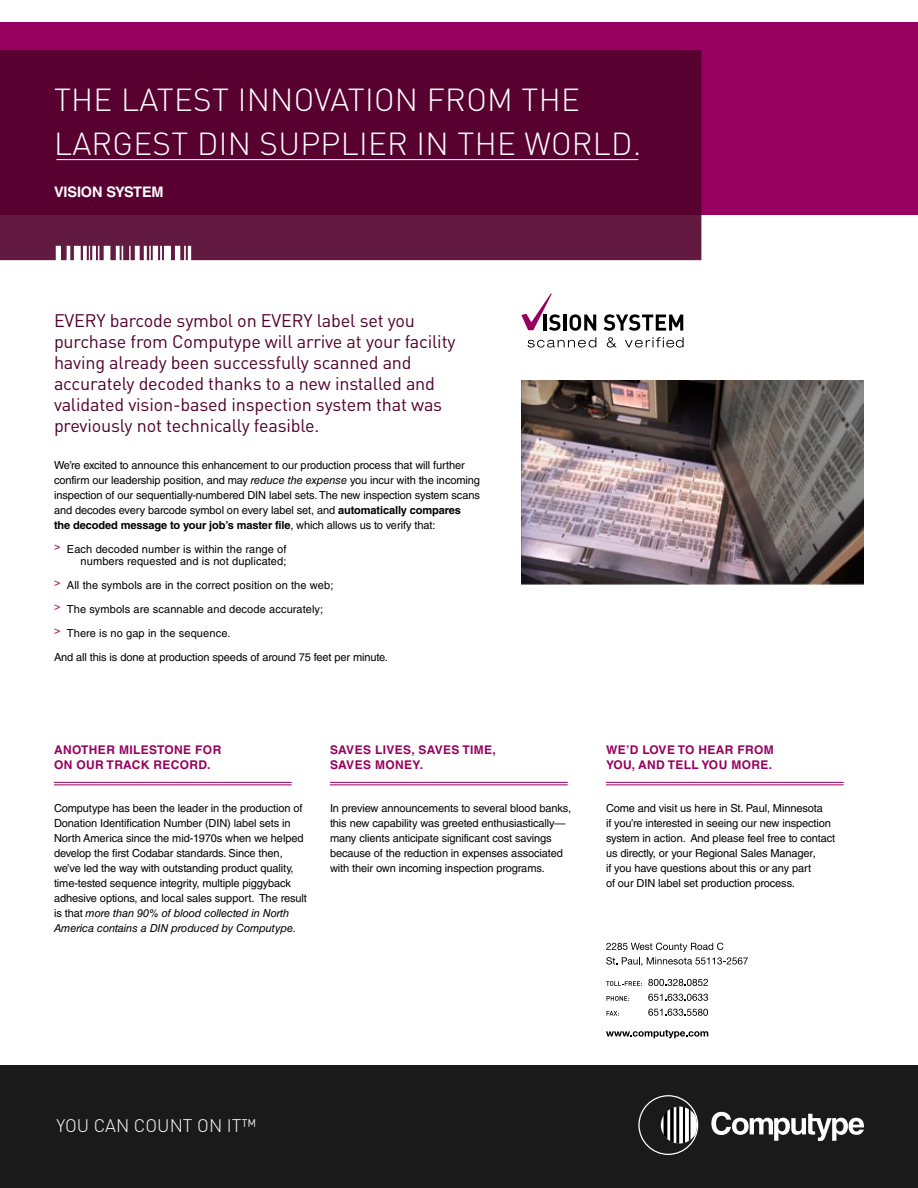
<style>
.page{position:relative;width:918px;height:1188px;background:#fff}
.page>*{position:absolute;margin:0;border:0;box-sizing:border-box;transform-origin:0 0}
.t1{font:300 31.5px/43.7px "DIN";letter-spacing:.01em;color:#fff}
.t2{font:18px/21px "DIN";letter-spacing:-.01em;color:#51002b}
.t3{font:300 18px "DIN";color:#fff}
.t4{font:700 14.55px "Helvetica LT Std";letter-spacing:-.01em;color:#fff}
.t5{font:700 12px/15px "Helvetica LT Std";letter-spacing:.03em;color:#97005e}
.t6{font:11.1px/15px "Helvetica LT Std";letter-spacing:-.01em;color:#000}
.t7{font:11.1px/24px "Helvetica LT Std";letter-spacing:.01em;color:#000;text-align:right}
.s1{font-style:italic}
.s2{font-weight:700}
</style>
<div class="page">
<div style="left:0;top:1065px;width:918px;height:123px;background:#1a1a1a"></div>
<svg style="left:638px;top:1095px;width:60px;height:60px"></svg>
<svg style="left:711px;top:1112px;width:153px;height:29px"></svg>
<div style="left:0;top:22px;width:918px;height:192px;background:#97005e"></div>
<svg style="left:0;top:50px;width:701px;height:210px;background:#5b0734"></svg>
<hr style="left:56px;top:159px;width:582px;height:1px;background:#fff">
<hr style="left:54px;top:782px;width:238px;height:1px;background:#97005e">
<hr style="left:54px;top:785px;width:238px;height:1px;background:#97005e">
<hr style="left:330px;top:782px;width:238px;height:1px;background:#97005e">
<hr style="left:330px;top:785px;width:238px;height:1px;background:#97005e">
<hr style="left:606px;top:782px;width:238px;height:1px;background:#97005e">
<hr style="left:606px;top:785px;width:238px;height:1px;background:#97005e">
<img style="left:521px;top:381px;width:343px;height:203px">
<svg style="left:521px;top:294px;width:39px;height:37px"></svg>
<hr style="left:563px;top:315px;width:3px;height:16px;background:#000">
<svg style="left:569px;top:314px;width:27px;height:17px"></svg>
<svg style="left:604px;top:314px;width:79px;height:17px"></svg>
<svg style="left:528px;top:337px;width:68px;height:11px"></svg>
<svg style="left:607px;top:337px;width:10px;height:11px"></svg>
<svg style="left:625px;top:337px;width:59px;height:11px"></svg>
<svg style="left:606px;top:943px;width:142px;height:23px"></svg>
<svg style="left:606px;top:981px;width:36px;height:5px"></svg>
<svg style="left:648px;top:979px;width:60px;height:7px"></svg>
<svg style="left:607px;top:996px;width:22px;height:5px"></svg>
<svg style="left:648px;top:994px;width:60px;height:7px"></svg>
<svg style="left:607px;top:1011px;width:12px;height:5px"></svg>
<svg style="left:606px;top:1030px;width:102px;height:8px"></svg>
<svg style="left:648px;top:1009px;width:60px;height:7px"></svg>
<h1 class="t1" style="left:54px;top:78px;width:589px;text-indent:260px">VATION FRO M THE<br>LARGEST DIN SU PPLIER IN THE WORLD.</h1>
<h3 class="t4" style="left:54px;top:183px;width:111px">VISION SYSTEM</h3>
<h1 class="t1" style="left:54px;top:78px;width:215px">THE LATEST INNO</h1>
<p class="t2" style="left:54px;top:310px;width:403px">EVERY barcode symbol on EVERY label set you purchase from Computype will arrive at your facility having already been successfully scanned and accurately decoded thanks to a new installed and validated vision-based inspection system that was previously not technically feasible.</p>
<p class="t6" style="left:54px;top:458px;width:428px">We’re excited to announce this enhancement to our production process that will further confirm our leadership position, and may <span class="s1">reduce the expense</span> you incur with the incoming inspection of our sequentially-numbered DIN label sets. The new inspection system scans and decodes every barcode symbol on every label set, and <span class="s2">automatically compares the decoded message to your job’s master file</span>, which allows us to verify that:</p>
<p class="t7" style="left:54px;top:543px;width:234px;line-height:12px"><sup>&gt;</sup> Each decoded number is within the range of numbers requested and is not duplicated;</p>
<p class="t7" style="left:54px;top:573px;width:336px;text-align:left"><sup>&gt;</sup> All the symbols are in the correct position on the web;<br><sup>&gt;</sup> The symbols are scannable and decode accurately;<br><sup>&gt;</sup> There is no gap in the sequence.<br>And all this is done at production speeds of around 75 feet per minute.</p>
<p class="t5" style="left:54px;top:742px;width:169px">ANOTHER MILESTONE FOR<br>ON OUR TRACK RECORD.</p>
<p class="t6" style="left:54px;top:801px;width:254px">Computype has been the leader in the production of Donation Identification Number (DIN) label sets in North America since the mid-1970s when we helped develop the first Codabar standards. Since then, we’ve led the way with outstanding product quality, time-tested sequence integrity, multiple piggyback adhesive options, and local sales support. The result is that <span class="s1">more than 90% of blood collected in North America contains a DIN produced by Computype.</span></p>
<p class="t5" style="left:330px;top:742px;width:167px">SAVES LIVES, SAVES TIME,<br>SAVES MONEY.</p>
<p class="t6" style="left:330px;top:801px;width:243px">In preview announcements to several blood banks, this new capability was greeted enthusiastically— many clients anticipate significant cost savings because of the reduction in expenses associated with their own incoming inspection programs.</p>
<p class="t5" style="left:606px;top:742px;width:169px">WE’D LOVE TO HEAR FROM<br>YOU, AND TELL YOU MORE.</p>
<p class="t6" style="left:606px;top:801px;width:231px">Come and visit us here in St. Paul, Minnesota<br>if you’re interested in seeing our new inspection system in action. And please feel free to contact us directly, or your Regional Sales Manager,<br>if you have questions about this or any part<br>of our DIN label set production process.</p>
<h2 class="t3" style="left:56px;top:1115px;width:201px">YOU CAN COUNT ON IT™</h2>
</div>
